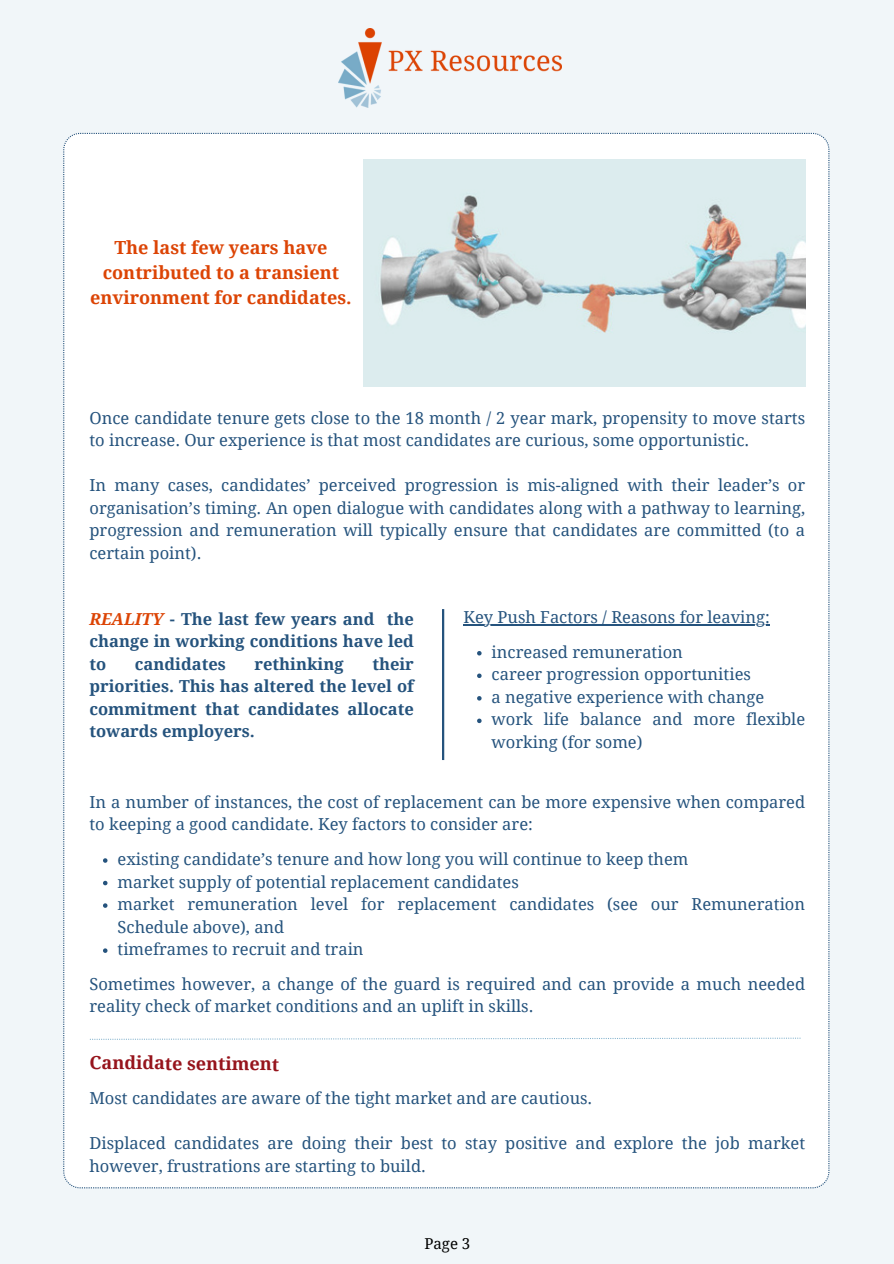
<style>
.page{position:relative;width:894px;height:1264px;background:#fff}
.page>*{position:absolute;margin:0;border:0;box-sizing:border-box;transform-origin:0 0}
.t1{font:700 18px/24.8px "Droid Serif";color:#dc4405;text-align:center}
.t2{font:700 18px "Droid Serif";color:#96141c}
.t3{font:16.5px/22.5px "Droid Serif";color:#25537d}
.t4{font:700 16.5px/22.5px "Droid Serif";color:#25537d;text-align:justify}
.t5{font:15px "Droid Serif";color:#000}
.s1{font-style:italic;color:#dc4405}
</style>
<div class="page">
<div style="left:0;top:0;width:893px;height:1263px;background:#f1f6f9"></div>
<div style="left:63px;top:133px;width:766px;height:1055px;background:#fff"></div>
<img style="left:338px;top:28px;width:223px;height:79px">
<img style="left:363px;top:159px;width:442px;height:228px">
<hr style="left:442px;top:609px;width:2px;height:151px;background:#25537d">
<svg style="left:477px;top:651px;width:4px;height:4px"></svg>
<svg style="left:477px;top:673px;width:4px;height:5px"></svg>
<svg style="left:477px;top:696px;width:4px;height:4px"></svg>
<svg style="left:477px;top:718px;width:4px;height:5px"></svg>
<hr style="left:463px;top:624px;width:306px;height:2px;background:#25537d">
<svg style="left:103px;top:858px;width:4px;height:4px"></svg>
<svg style="left:103px;top:880px;width:4px;height:5px"></svg>
<svg style="left:103px;top:903px;width:4px;height:4px"></svg>
<svg style="left:103px;top:948px;width:4px;height:4px"></svg>
<svg style="left:90px;top:1037px;width:710px;height:2px"></svg>
<p class="t1" style="left:90px;top:235px;width:263px">The last few years have contributed to a transient environment for candidates.</p>
<p class="t3" style="left:89px;top:407px;width:717px">Once candidate tenure gets close to the 18 month / 2 year mark, propensity to move starts to increase. Our experience is that most candidates are curious, some opportunistic.</p>
<p class="t3" style="left:89px;top:474px;width:717px;text-align:justify">In many cases, candidates’ perceived progression is mis-aligned with their leader’s or organisation’s timing. An open dialogue with candidates along with a pathway to learning, progression and remuneration will typically ensure that candidates are committed (to a certain point).</p>
<p class="t4" style="left:89px;top:607px;width:326px"><span class="s1">REALITY</span> - The last few years and the change in working conditions have led to</p>
<p class="t4" style="left:89px;top:652px;width:326px;text-indent:283px">their priorities. This has altered the level of commitment that candidates allocate towards employers.</p>
<p class="t4" style="left:135px;top:652px;width:92px">candidates</p>
<p class="t4" style="left:254px;top:652px;width:91px">rethinking</p>
<p class="t3" style="left:463px;top:606px;width:307px">Key Push Factors / Reasons for leaving:</p>
<p class="t3" style="left:491px;top:640px;width:193px">increased remuneration</p>
<p class="t3" style="left:491px;top:663px;width:261px">career progression opportunities</p>
<p class="t3" style="left:491px;top:686px;width:274px">a negative experience with change</p>
<p class="t3" style="left:491px;top:708px;width:315px">work life balance and more flexible working (for some)</p>
<p class="t3" style="left:89px;top:791px;width:717px">In a number of instances, the cost of replacement can be more expensive when compared to keeping a good candidate. Key factors to consider are:</p>
<p class="t3" style="left:117px;top:848px;width:572px">existing candidate’s tenure and how long you will continue to keep them</p>
<p class="t3" style="left:117px;top:870px;width:402px">market supply of potential replacement candidates</p>
<p class="t3" style="left:117px;top:893px;width:689px">market remuneration level for replacement candidates (see our Remuneration<br>Schedule above), and</p>
<p class="t3" style="left:117px;top:938px;width:247px">timeframes to recruit and train</p>
<p class="t3" style="left:89px;top:972px;width:717px">Sometimes however, a change of the guard is required and can provide a much needed reality check of market conditions and an uplift in skills.</p>
<p class="t2" style="left:90px;top:1051px;width:191px;rotate:1deg">Candidate sentiment</p>
<p class="t3" style="left:89px;top:1087px;width:504px">Most candidates are aware of the tight market and are cautious.</p>
<p class="t3" style="left:89px;top:1132px;width:717px">Displaced candidates are doing their best to stay positive and explore the job market however, frustrations are starting to build.</p>
<p class="t5" style="left:424px;top:1234px;width:47px">Page 3</p>
</div>
